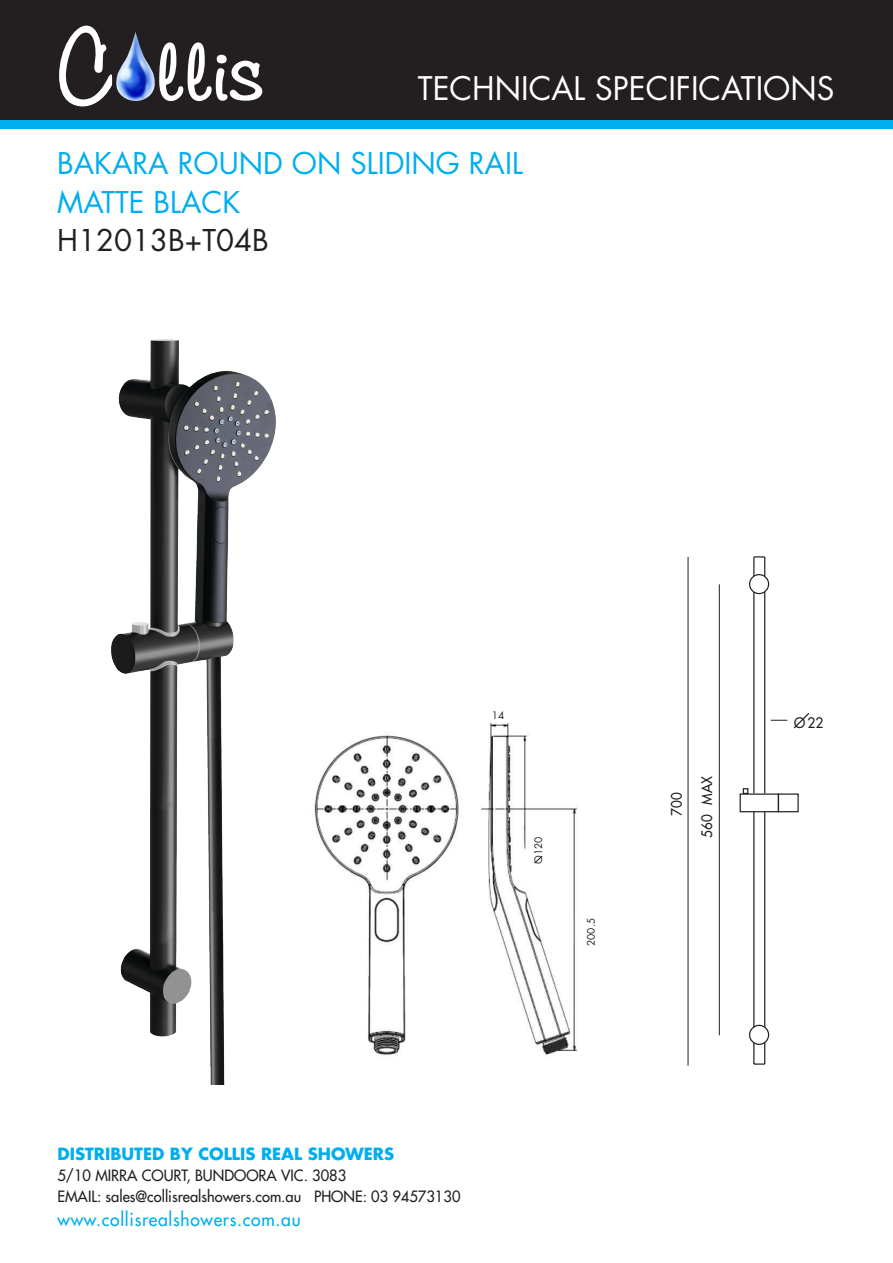
<style>
.page{position:relative;width:893px;height:1263px;background:#fff}
.page>*{position:absolute;margin:0;border:0;box-sizing:border-box;transform-origin:0 0}
.t1{font:31.65px "Futura";color:#fff}
.t2{font:29.25px/38.4px "Futura";color:#00aeef}
.t3{font:29.25px "Futura";color:#231f20}
.t4{font:18px "Futura";letter-spacing:.04em;color:#00aeef}
.t5{font:700 16.35px "Futura";color:#00aeef}
.t6{font:15.15px/21px "Futura";color:#231f20}
.t7{font:14.1px/30.2px "Futura";letter-spacing:.02em;color:#231f20;text-align:center;scale:.95 1}
.t8{font:10.05px "Futura";color:#231f20}
</style>
<div class="page">
<div style="left:0;top:0;width:893px;height:122px;background:#231f20"></div>
<div style="left:0;top:120px;width:893px;height:8px;background:#00aeef"></div>
<svg style="left:59px;top:26px;width:53px;height:80px"></svg>
<svg style="left:159px;top:42px;width:103px;height:59px"></svg>
<img style="left:116px;top:32px;width:39px;height:69px">
<img style="left:314px;top:723px;width:264px;height:332px">
<svg style="left:533px;top:854px;width:11px;height:11px"></svg>
<hr style="left:688px;top:557px;width:1px;height:509px;background:#231f20">
<hr style="left:719px;top:584px;width:1px;height:451px;background:#231f20">
<svg style="left:743px;top:788px;width:5px;height:5px"></svg>
<svg style="left:753px;top:1042px;width:12px;height:23px"></svg>
<hr style="left:764px;top:592px;width:1px;height:201px;background:#231f20">
<hr style="left:753px;top:592px;width:1px;height:201px;background:#231f20">
<div style="left:749px;top:574px;width:20px;height:20px;border:1px solid #231f20;border-radius:50%"></div>
<div style="left:749px;top:1025px;width:20px;height:20px;border:1px solid #231f20;border-radius:50%"></div>
<div style="left:740px;top:793px;width:39px;height:19px;border:1px solid #231f20"></div>
<div style="left:778px;top:793px;width:21px;height:19px;border:1px solid #231f20"></div>
<svg style="left:753px;top:556px;width:12px;height:20px"></svg>
<hr style="left:764px;top:812px;width:1px;height:215px;background:#231f20">
<hr style="left:753px;top:812px;width:1px;height:215px;background:#231f20">
<svg style="left:771px;top:713px;width:39px;height:16px"></svg>
<img style="left:111px;top:339px;width:165px;height:746px">
<h1 class="t1" style="left:418px;top:66px;width:418px">TECHNICAL SPECIFICATIONS</h1>
<h2 class="t2" style="left:57px;top:144px;width:467px">BAKARA ROUND ON SLIDING RAIL<br>MATTE BLACK</h2>
<h2 class="t3" style="left:57px;top:220px;width:213px">H12013B+T04B</h2>
<p class="t8" style="left:492px;top:708px;width:14px">14</p>
<p class="t8" style="left:532px;top:864px;width:29px;rotate:-90deg">O120</p>
<p class="t8" style="left:584px;top:946px;width:29px;rotate:-90deg">200.5</p>
<p class="t7" style="left:662px;top:838px;width:67px;rotate:-90deg">700<br>560 MAX</p>
<p class="t5" style="left:57px;top:1142px;width:338px">DISTRIBUTED BY COLLIS REAL SHOWERS</p>
<p class="t6" style="left:57px;top:1165px;width:405px">5/10 MIRRA COURT, BUNDOORA VIC. 3083<br>EMAIL: sales@collisrealshowers.com.au PHONE: 03 94573130</p>
<p class="t4" style="left:57px;top:1208px;width:245px">www.collisrealshowers.com.au</p>
<p class="t7" style="left:794px;top:707px;width:32px">O22</p>
</div>
